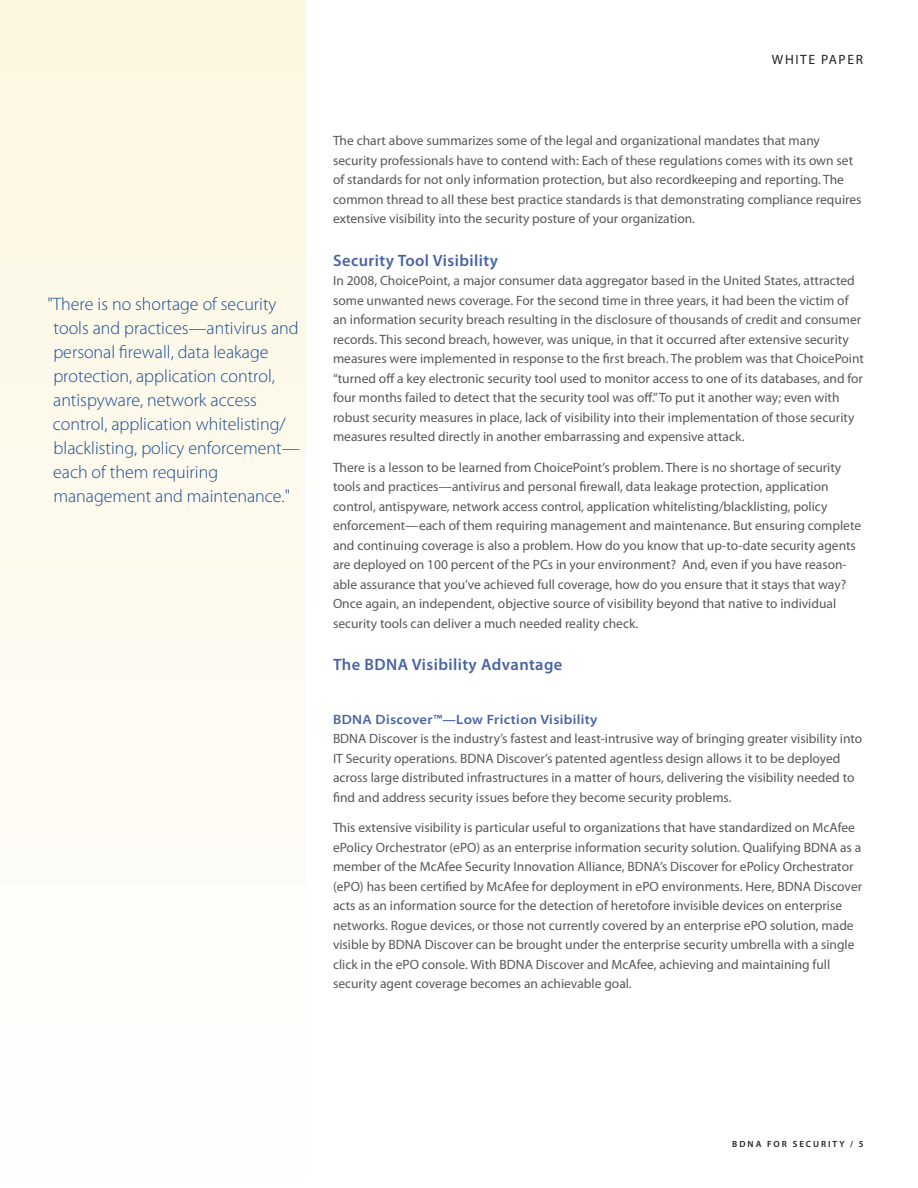
<style>
.page{position:relative;width:918px;height:1188px;background:#fff}
.page>*{position:absolute;margin:0;border:0;box-sizing:border-box;transform-origin:0 0}
.t1{font:300 18px/24px "Myriad Pro";color:#174b94}
._2a_Subhead1{font:600 16.5px "Myriad Pro";letter-spacing:.025em;color:#4964a4}
._3a_Body{font:13.5px/19.5px "Myriad Pro";color:#57585a}
._2b_Subhead2{font:600 semi-expanded 13.5px "Myriad Pro";letter-spacing:.025em;color:#4964a4}
.t2{font:13.5px "Myriad Pro";letter-spacing:.12em;color:#231f20}
.t3{font:600 9px "Myriad Pro";letter-spacing:.22em;color:#231f20}
</style>
<div class="page">
<div style="left:0;top:0;width:306px;height:1188px;background:linear-gradient(to bottom,#fdf6e0,#fefefe)"></div>
<p class="t1" style="left:47px;top:293px;width:254px">"There is no shortage of security tools and practices—antivirus and personal firewall, data leakage protection, application control, antispyware, network access control, application whitelisting/ blacklisting, policy enforcement— each of them requiring management and maintenance."</p>
<p class="t2" style="left:772px;top:51px;width:92px">WHITE PAPER</p>
<p class="_3a_Body" style="left:333px;top:131px;width:530px">The chart above summarizes some of the legal and organizational mandates that many security professionals have to contend with: Each of these regulations comes with its own set of standards for not only information protection, but also recordkeeping and reporting. The common thread to all these best practice standards is that demonstrating compliance requires extensive visibility into the security posture of your organization.</p>
<p class="_2a_Subhead1" style="left:333px;top:250px;width:166px">Security Tool Visibility</p>
<p class="_3a_Body" style="left:333px;top:271px;width:533px">In 2008, ChoicePoint, a major consumer data aggregator based in the United States, attracted some unwanted news coverage. For the second time in three years, it had been the victim of an information security breach resulting in the disclosure of thousands of credit and consumer records. This second breach, however, was unique, in that it occurred after extensive security measures were implemented in response to the first breach. The problem was that ChoicePoint “turned off a key electronic security tool used to monitor access to one of its databases, and for four months failed to detect that the security tool was off.” To put it another way; even with robust security measures in place, lack of visibility into their implementation of those security measures resulted directly in another embarrassing and expensive attack.</p>
<p class="_3a_Body" style="left:333px;top:457px;width:530px">There is a lesson to be learned from ChoicePoint’s problem. There is no shortage of security tools and practices—antivirus and personal firewall, data leakage protection, application control, antispyware, network access control, application whitelisting/blacklisting, policy enforcement—each of them requiring management and maintenance. But ensuring complete and continuing coverage is also a problem. How do you know that up-to-date security agents are deployed on 100 percent of the PCs in your environment? And, even if you have reason&shy;able assurance that you’ve achieved full coverage, how do you ensure that it stays that way?<br>Once again, an independent, objective source of visibility beyond that native to individual security tools can deliver a much needed reality check.</p>
<p class="_2a_Subhead1" style="left:333px;top:654px;width:231px">The BDNA Visibility Advantage</p>
<p class="_2b_Subhead2" style="left:333px;top:712px;width:266px">BDNA Discover™—Low Friction Visibility</p>
<p class="_3a_Body" style="left:333px;top:729px;width:531px">BDNA Discover is the industry’s fastest and least-intrusive way of bringing greater visibility into IT Security operations. BDNA Discover’s patented agentless design allows it to be deployed across large distributed infrastructures in a matter of hours, delivering the visibility needed to find and address security issues before they become security problems.</p>
<p class="_3a_Body" style="left:333px;top:818px;width:531px">This extensive visibility is particular useful to organizations that have standardized on McAfee ePolicy Orchestrator (ePO) as an enterprise information security solution. Qualifying BDNA as a member of the McAfee Security Innovation Alliance, BDNA’s Discover for ePolicy Orchestrator (ePO) has been certified by McAfee for deployment in ePO environments. Here, BDNA Discover acts as an information source for the detection of heretofore invisible devices on enterprise networks. Rogue devices, or those not currently covered by an enterprise ePO solution, made visible by BDNA Discover can be brought under the enterprise security umbrella with a single click in the ePO console. With BDNA Discover and McAfee, achieving and maintaining full security agent coverage becomes an achievable goal.</p>
<p class="t3" style="left:732px;top:1138px;width:133px">BDNA FOR SECURITY / 5</p>
</div>
